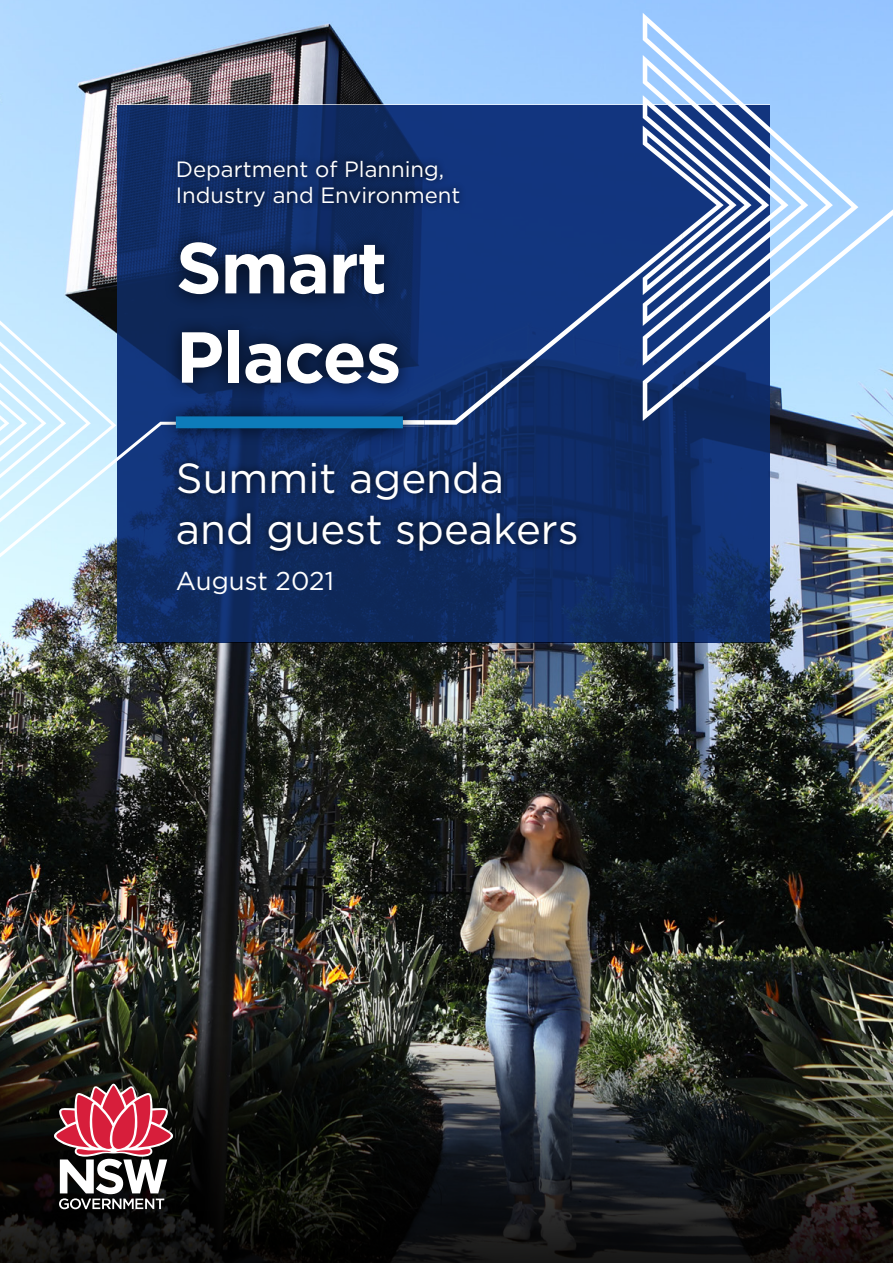
<style>
.page{position:relative;width:893px;height:1263px;background:#fff}
.page>*{position:absolute;margin:0;border:0;box-sizing:border-box;transform-origin:0 0}
.Cover_Heading{font:700 72px/89.2px "Gotham";letter-spacing:-.02em;color:#fff}
.Cover_Sub-Heading{font:42px/51.4px "Gotham";color:#fff}
.Cover_Sub-Heading-2{font:25.8px "Gotham";color:#fff}
.Heading_3_-_white{font:22.2px/26.5px "Gotham";color:#fff}
</style>
<div class="page">
<img style="left:0;top:0;width:893px;height:1006px">
<svg style="left:117px;top:105px;width:653px;height:537px;background:#102d66"></svg>
<svg style="left:0;top:233px;width:401px;height:409px;background:#6e88a9"></svg>
<svg style="left:337px;top:13px;width:556px;height:412px;background:#7398ca"></svg>
<svg style="left:424px;top:233px;width:259px;height:192px;background:#224281"></svg>
<img style="left:0;top:1006px;width:893px;height:257px">
<div style="left:171px;top:454px;width:413px;height:104px;background:#000;opacity:.75"></div>
<div style="left:159px;top:226px;width:261px;height:219px;background:#000;opacity:.75"></div>
<div style="left:176px;top:416px;width:227px;height:12px;background:#0d7cba"></div>
<div style="left:170px;top:152px;width:297px;height:63px;background:#000;opacity:.75"></div>
<svg style="left:54px;top:1084px;width:119px;height:125px"></svg>
<p class="Heading_3_-_white" style="left:176px;top:155px;width:286px">Department of Planning,<br>Industry and Environment</p>
<p class="Cover_Heading" style="left:176px;top:223px;width:227px">Smart<br>Places</p>
<p class="Cover_Sub-Heading" style="left:176px;top:451px;width:404px">Summit agenda and guest speakers</p>
<p class="Cover_Sub-Heading-2" style="left:176px;top:564px;width:159px">August 2021</p>
</div>
